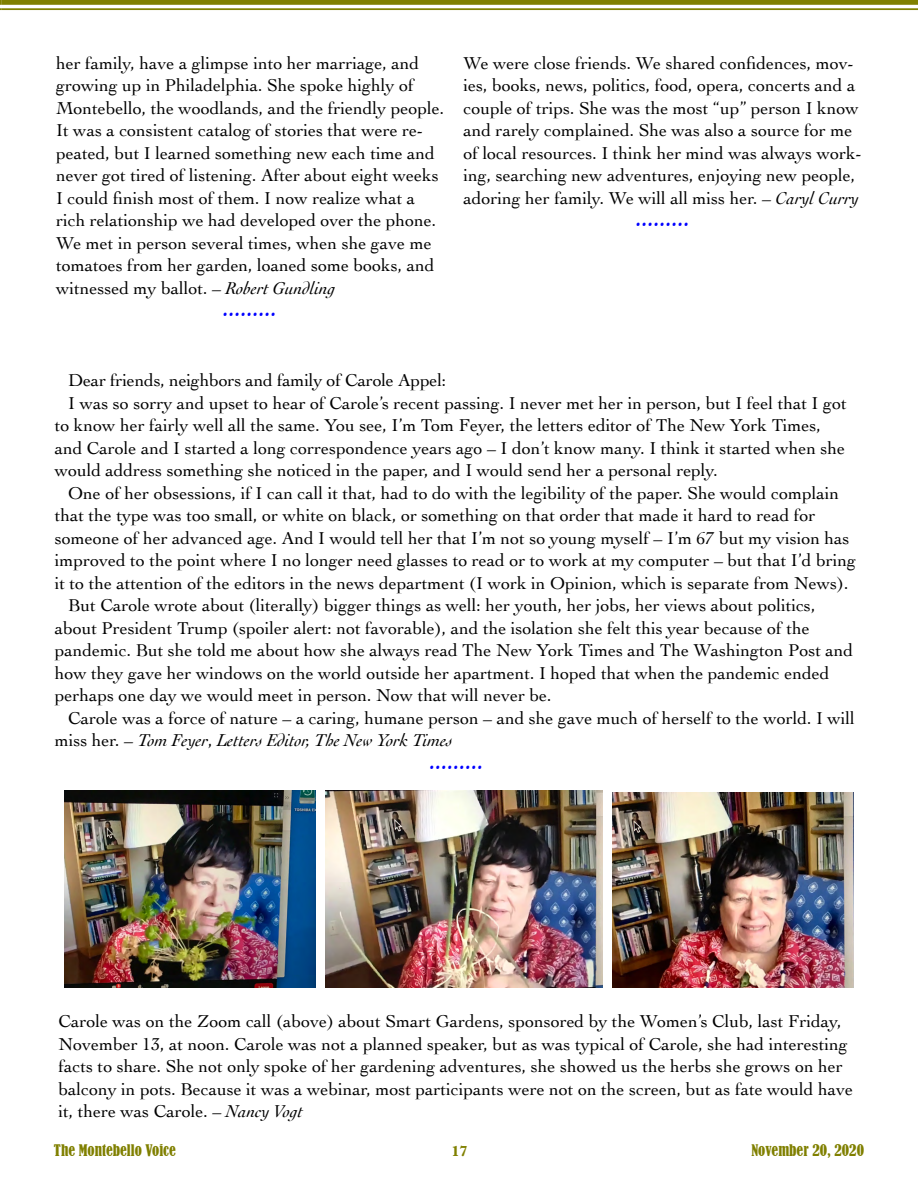
<style>
.page{position:relative;width:918px;height:1188px;background:#fff}
.page>*{position:absolute;margin:0;border:0;box-sizing:border-box;transform-origin:0 0}
.t1{font:italic 27px "Cochin";color:#00f}
.t2{font:18px/22.5px "Cochin";color:#000}
.t3{font:italic 18px "Cochin";color:#000}
.t4{font:condensed 15px "Bernard";color:#808000}
.t5{font:700 15px "Baskerville";color:#808000}
.s1{font-style:italic}
.s2{font-style:normal}
</style>
<div class="page">
<svg style="left:0;top:0;width:2px;height:10px"></svg>
<div style="left:2px;top:0;width:916px;height:5px;background:#808000"></div>
<hr style="left:2px;top:8px;width:916px;height:2px;background:#808000">
<img style="left:326px;top:790px;width:277px;height:198px">
<img style="left:65px;top:790px;width:250px;height:198px">
<img style="left:613px;top:792px;width:240px;height:196px">
<p class="t2" style="left:56px;top:51px;width:390px">her family, have a glimpse into her marriage, and growing up in Philadelphia. She spoke highly of Montebello, the woodlands, and the friendly people.<br>It was a consistent catalog of stories that were re&shy;peated, but I learned something new each time and never got tired of listening. After about eight weeks I could finish most of them. I now realize what a rich relationship we had developed over the phone.<br>We met in person several times, when she gave me tomatoes from her garden, loaned some books, and witnessed my ballot. – <span class="s1">Robert Gundling</span></p>
<h1 class="t1" style="left:224px;top:289px;width:55px">.........</h1>
<p class="t2" style="left:464px;top:51px;width:400px">We were close friends. We shared confidences, mov&shy;ies, books, news, politics, food, opera, concerts and a couple of trips. She was the most “up” person I know and rarely complained. She was also a source for me of local resources. I think her mind was always work&shy;ing, searching new adventures, enjoying new people, adoring her family. We will all miss her. – <span class="s1">Caryl Curry</span></p>
<h1 class="t1" style="left:637px;top:199px;width:55px">.........</h1>
<p class="t2" style="left:68px;top:368px;width:380px">Dear friends, neighbors and family of Carole Appel:</p>
<p class="t2" style="left:68px;top:391px;width:780px">I was so sorry and upset to hear of Carole’s recent passing. I never met her in person, but I feel that I got</p>
<p class="t2" style="left:55px;top:413px;width:768px">to know her fairly well all the same. You see, I’m Tom Feyer, the letters editor of The New York Times,</p>
<p class="t2" style="left:55px;top:436px;width:792px">and Carole and I started a long correspondence years ago – I don’t know many. I think it started when she</p>
<p class="t2" style="left:55px;top:458px;width:665px">would address something she noticed in the paper, and I would send her a personal reply.</p>
<p class="t2" style="left:68px;top:481px;width:772px">One of her obsessions, if I can call it that, had to do with the legibility of the paper. She would complain</p>
<p class="t2" style="left:55px;top:503px;width:762px">that the type was too small, or white on black, or something on that order that made it hard to read for</p>
<p class="t2" style="left:55px;top:526px;width:796px">someone of her advanced age. And I would tell her that I’m not so young myself – I’m 67 but my vision has</p>
<p class="t2" style="left:55px;top:548px;width:803px">improved to the point where I no longer need glasses to read or to work at my computer – but that I’d bring</p>
<p class="t2" style="left:55px;top:571px;width:795px">it to the attention of the editors in the news department (I work in Opinion, which is separate from News).</p>
<p class="t2" style="left:68px;top:593px;width:749px">But Carole wrote about (literally) bigger things as well: her youth, her jobs, her views about politics,</p>
<p class="t2" style="left:55px;top:616px;width:756px">about President Trump (spoiler alert: not favorable), and the isolation she felt this year because of the</p>
<p class="t2" style="left:55px;top:638px;width:800px">pandemic. But she told me about how she always read The New York Times and The Washington Post and</p>
<p class="t2" style="left:55px;top:661px;width:776px">how they gave her windows on the world outside her apartment. I hoped that when the pandemic ended</p>
<p class="t2" style="left:55px;top:683px;width:498px">perhaps one day we would meet in person. Now that will never be.</p>
<p class="t2" style="left:68px;top:706px;width:788px">Carole was a force of nature – a caring, humane person – and she gave much of herself to the world. I will</p>
<p class="t3" style="left:55px;top:728px;width:399px"><span class="s2">miss her. –</span> Tom Feyer<span class="s2">,</span> Letters Editor, The New York Times</p>
<h1 class="t1" style="left:431px;top:742px;width:55px">.........</h1>
<p class="t2" style="left:58px;top:1009px;width:796px">Carole was on the Zoom call (above) about Smart Gardens, sponsored by the Women’s Club, last Friday, November 13, at noon. Carole was not a planned speaker, but as was typical of Carole, she had interesting facts to share. She not only spoke of her gardening adventures, she showed us the herbs she grows on her balcony in pots. Because it was a webinar, most participants were not on the screen, but as fate would have it, there was Carole. – <span class="s1">Nancy Vogt</span></p>
<p class="t4" style="left:54px;top:1141px;width:123px">The Montebello Voice</p>
<p class="t5" style="left:451px;top:1140px;width:18px">17</p>
<p class="t4" style="left:751px;top:1141px;width:114px">November 20, 2020</p>
</div>
